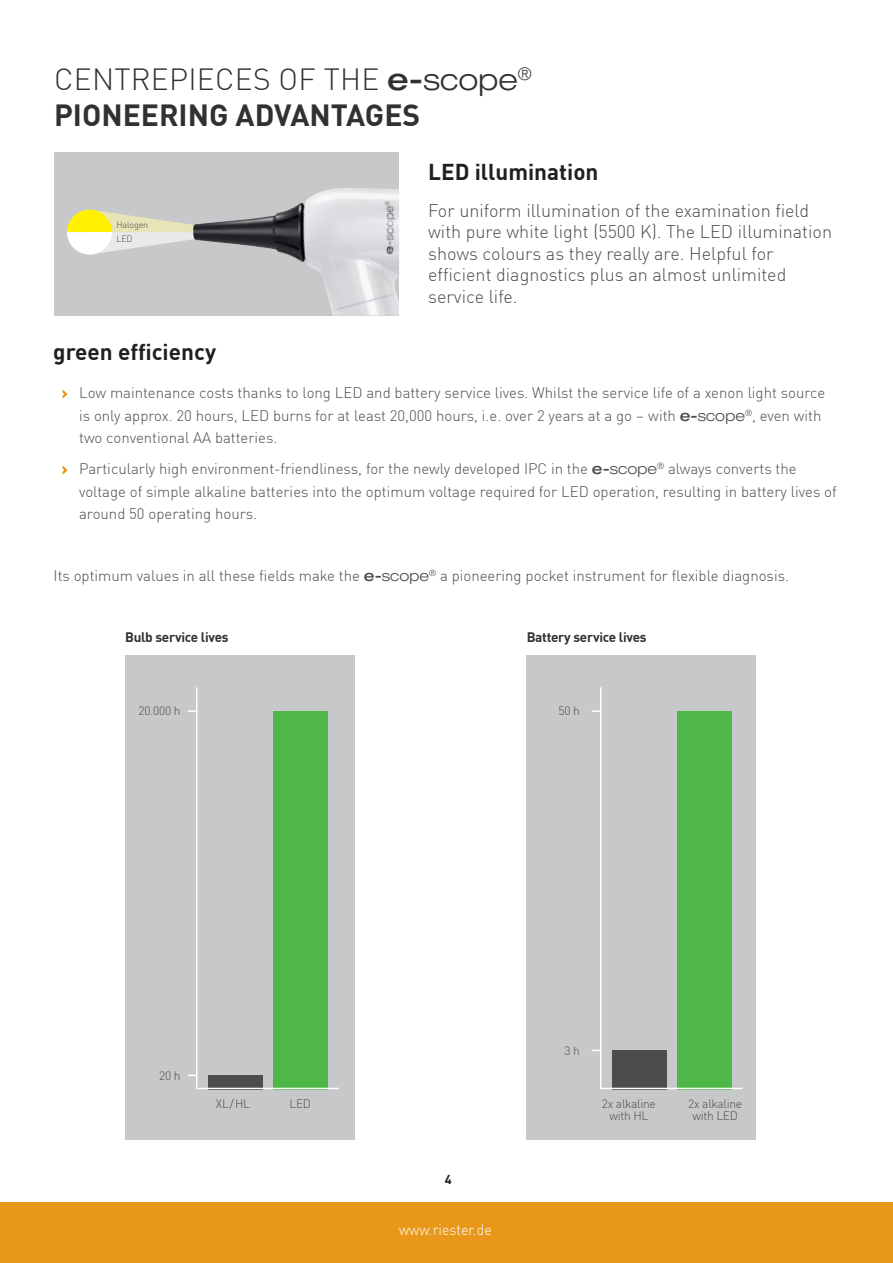
<style>
.page{position:relative;width:893px;height:1263px;background:#fff}
.page>*{position:absolute;margin:0;border:0;box-sizing:border-box;transform-origin:0 0}
.t1{font:700 30px/36px "DIN Pro";color:#323032}
.t2{font:700 22.5px "DIN Pro";color:#221f1f}
.t3{font:300 18px/21.6px "DIN Pro";color:#4c4c4e}
.t4{font:300 15px/22.5px "DIN Pro";color:#4c4c4e}
.t5{font:300 15px "DIN Pro";color:#fff;scale:.95 1}
.t6{font:700 13.5px "DIN Pro";letter-spacing:-.02em;color:#323032}
.t7{font:700 12.75px "DIN Pro";color:#221f1f}
.t8{font:300 12px/12px "DIN Pro";letter-spacing:-.02em;color:#4c4c4e;text-align:center}
.t9{font:300 9px/14.1px "DIN Pro";letter-spacing:-.02em;color:#4c4c4e}
.s1{font-weight:300}
.s2{font-family:"Helvetica Neue LT Pro";font-weight:500;font-stretch:expanded}
.s3{font-family:"Helvetica Neue LT Pro";font-weight:300;font-stretch:expanded}
.s4{font-family:"Helvetica Neue LT Pro";font-stretch:expanded}
</style>
<div class="page">
<div style="left:0;top:1202px;width:893px;height:61px;background:#e89718"></div>
<div style="left:527px;top:655px;width:229px;height:485px;background:#c6c8ca"></div>
<div style="left:677px;top:711px;width:55px;height:378px;background:#4fb747"></div>
<div style="left:612px;top:1050px;width:55px;height:39px;background:#4c4c4e"></div>
<hr style="left:600px;top:687px;width:1px;height:402px;background:#fff">
<hr style="left:602px;top:1088px;width:140px;height:1px;background:#fff">
<svg style="left:592px;top:710px;width:8px;height:2px"></svg>
<div style="left:125px;top:655px;width:229px;height:485px;background:#c6c8ca"></div>
<div style="left:274px;top:711px;width:54px;height:378px;background:#4fb747"></div>
<div style="left:209px;top:1075px;width:54px;height:14px;background:#4c4c4e"></div>
<hr style="left:196px;top:687px;width:1px;height:402px;background:#fff">
<hr style="left:198px;top:1088px;width:141px;height:1px;background:#fff">
<svg style="left:188px;top:1074px;width:8px;height:2px"></svg>
<svg style="left:188px;top:710px;width:8px;height:2px"></svg>
<div style="left:55px;top:152px;width:344px;height:164px;background:#c6c8ca"></div>
<svg style="left:67px;top:210px;width:126px;height:45px"></svg>
<img style="left:193px;top:188px;width:206px;height:128px">
<h1 class="t1" style="left:54px;top:63px;width:479px"><span class="s1">CENTREPIECES OF THE</span> <span class="s2">e-</span><span class="s3">scope</span><sup>®<br></sup>PIONEERING ADVANTAGES</h1>
<p class="t9" style="left:116px;top:219px;width:33px">Halogen<br>LED</p>
<h2 class="t2" style="left:53px;top:334px;width:164px">green efficiency</h2>
<h2 class="t2" style="left:428px;top:163px;width:172px">LED illumination</h2>
<p class="t3" style="left:428px;top:198px;width:405px">For uniform illumination of the examination field with pure white light (5500 K). The LED illumination shows colours as they really are. Helpful for efficient diagnostics plus an almost unlimited service life.</p>
<p class="t4" style="left:79px;top:383px;width:748px">Low maintenance costs thanks to long LED and battery service lives. Whilst the service life of a xenon light source is only approx. 20 hours, LED burns for at least 20,000 hours, i.e. over 2 years at a go – with <span class="s2">e-</span><span class="s4">scope</span><sup>®</sup>, even with two conventional AA batteries.</p>
<p class="t4" style="left:79px;top:459px;width:759px">Particularly high environment-friendliness, for the newly developed IPC in the <span class="s2">e-</span><span class="s4">scope</span><sup>®</sup> always converts the voltage of simple alkaline batteries into the optimum voltage required for LED operation, resulting in battery lives of around 50 operating hours.</p>
<p class="t4" style="left:54px;top:563px;width:737px">Its optimum values in all these fields make the <span class="s2">e-</span><span class="s4">scope</span><sup>®</sup> a pioneering pocket instrument for flexible diagnosis.</p>
<p class="t6" style="left:125px;top:631px;width:105px">Bulb service lives</p>
<p class="t8" style="left:138px;top:705px;width:44px">20.000 h</p>
<p class="t6" style="left:527px;top:626px;width:121px">Battery service lives</p>
<p class="t8" style="left:559px;top:706px;width:23px">50 h</p>
<p class="t8" style="left:159px;top:1070px;width:23px">20 h</p>
<p class="t8" style="left:216px;top:1098px;width:36px">XL/HL</p>
<p class="t8" style="left:289px;top:1098px;width:23px">LED</p>
<p class="t7" style="left:445px;top:1174px;width:8px">4</p>
<p class="t5" style="left:399px;top:1221px;width:99px">www.riester.de</p>
<p class="t8" style="left:564px;top:1045px;width:17px">3 h</p>
<p class="t8" style="left:602px;top:1098px;width:55px">2x alkaline with HL</p>
<p class="t8" style="left:688px;top:1098px;width:55px">2x alkaline with LED</p>
</div>
